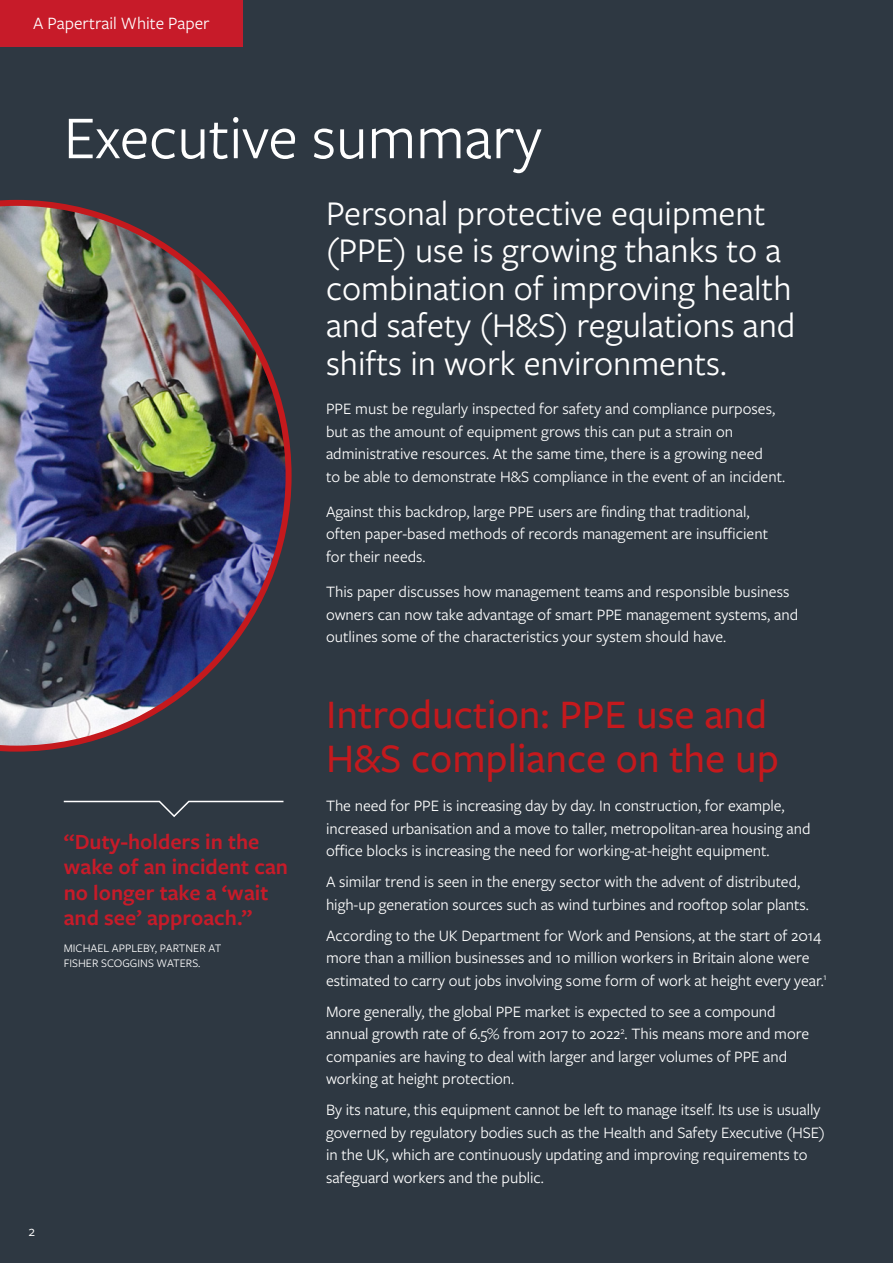
<style>
.page{position:relative;width:893px;height:1263px;background:#2e3842}
.page>*{position:absolute;margin:0;border:0;box-sizing:border-box;transform-origin:0 0}
.t1{font:63px "Freight Sans Pro";letter-spacing:-.005em;color:#fff}
.t2{font:500 42px/43.5px "Freight Sans Pro";color:#c4191d}
.t3{font:36px/37.5px "Freight Sans Pro";color:#fff}
.t4{font:600 22.5px/25.5px "Freight Sans Pro";color:#c71b29}
.t5{font:18px "Freight Sans Pro";color:#fff}
.t6{font:16.5px/22.5px "Freight Sans Pro";letter-spacing:-.005em;color:#fff}
.t7{font:15px "Freight Sans Pro";color:#fff}
.t8{font:12px/14.4px "Freight Sans Pro";color:#fff}
</style>
<div class="page">
<div style="left:0;top:0;width:243px;height:47px;background:#c71b29"></div>
<img style="left:0;top:200px;width:292px;height:552px">
<svg style="left:63px;top:800px;width:221px;height:17px"></svg>
<p class="t5" style="left:33px;top:11px;width:178px">A Papertrail White Paper</p>
<h1 class="t1" style="left:64px;top:96px;width:479px">Executive summary</h1>
<h3 class="t4" style="left:64px;top:828px;width:226px">“Duty-holders in the wake of an incident can no longer take a ‘wait and see’ approach.”</h3>
<p class="t8" style="left:64px;top:941px;width:159px">MICHAEL APPLEBY, PARTNER AT<br>FISHER SCOGGINS WATERS.</p>
<p class="t7" style="left:29px;top:1221px;width:8px">2</p>
<h3 class="t3" style="left:326px;top:193px;width:471px">Personal protective equipment (PPE) use is growing thanks to a combination of improving health and safety (H&amp;S) regulations and shifts in work environments.</h3>
<p class="t6" style="left:326px;top:397px;width:461px">PPE must be regularly inspected for safety and compliance purposes, but as the amount of equipment grows this can put a strain on administrative resources. At the same time, there is a growing need<br>to be able to demonstrate H&amp;S compliance in the event of an incident.</p>
<p class="t6" style="left:326px;top:500px;width:444px">Against this backdrop, large PPE users are finding that traditional, often paper-based methods of records management are insufficient for their needs.</p>
<p class="t6" style="left:326px;top:580px;width:474px">This paper discusses how management teams and responsible business owners can now take advantage of smart PPE management systems, and outlines some of the characteristics your system should have.</p>
<h2 class="t2" style="left:326px;top:691px;width:454px">Introduction: PPE use and<br>H&amp;S compliance on the up</h2>
<p class="t6" style="left:326px;top:794px;width:486px">The need for PPE is increasing day by day. In construction, for example, increased urbanisation and a move to taller, metropolitan-area housing and office blocks is increasing the need for working-at-height equipment.</p>
<p class="t6" style="left:326px;top:870px;width:484px">A similar trend is seen in the energy sector with the advent of distributed, high-up generation sources such as wind turbines and rooftop solar plants.</p>
<p class="t6" style="left:326px;top:923px;width:502px">According to the UK Department for Work and Pensions, at the start of 2014 more than a million businesses and 10 million workers in Britain alone were estimated to carry out jobs involving some form of work at height every year.<sup>1</sup></p>
<p class="t6" style="left:326px;top:999px;width:485px">More generally, the global PPE market is expected to see a compound annual growth rate of 6.5% from 2017 to 2022<sup>2</sup>. This means more and more companies are having to deal with larger and larger volumes of PPE and working at height protection.</p>
<p class="t6" style="left:326px;top:1098px;width:500px">By its nature, this equipment cannot be left to manage itself. Its use is usually governed by regulatory bodies such as the Health and Safety Executive (HSE) in the UK, which are continuously updating and improving requirements to safeguard workers and the public.</p>
</div>
